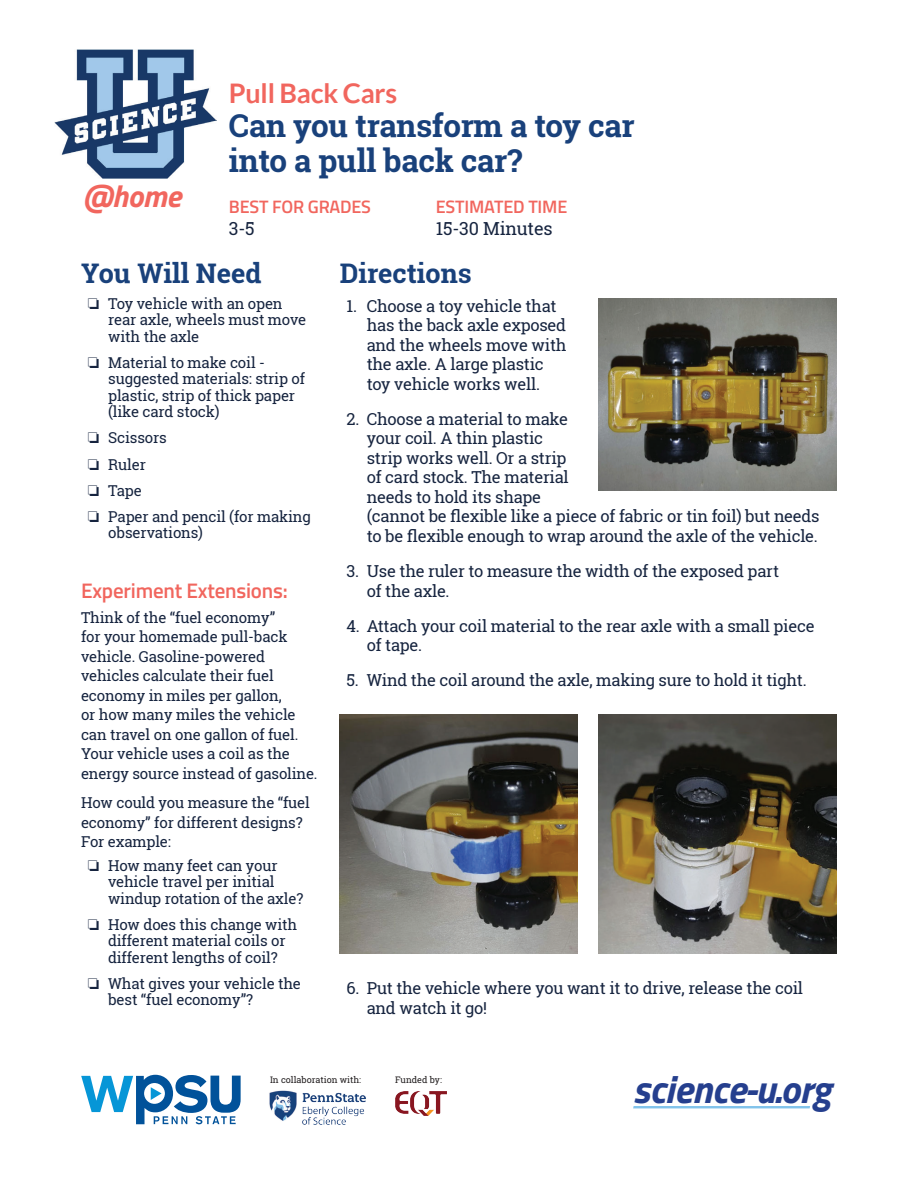
<style>
.page{position:relative;width:918px;height:1188px;background:#fff}
.page>*{position:absolute;margin:0;border:0;box-sizing:border-box;transform-origin:0 0}
.t1{font:italic 700 39.15px "Titillium Web";letter-spacing:-.01em;color:#253f8e}
.t2{font:700 31.5px/34.5px "Roboto Slab";letter-spacing:-.01em;color:#19417b}
.t3{font:italic 700 30.9px "Titillium Web";color:#f1665e}
.t4{font:700 27px "Roboto Slab";color:#19417b}
.t5{font:700 27px "Lato";letter-spacing:-.01em;color:#f1665e}
.t6{font:600 21px "Titillium Web";letter-spacing:-.01em;color:#f1665e}
.t7{font:600 18px "Titillium Web";letter-spacing:-.01em;color:#f1665e}
.t8{font:18px "Roboto Slab";letter-spacing:-.01em;color:#16243f}
.t9{font:16.5px/19.5px "Roboto Slab";letter-spacing:-.015em;color:#16243f}
.t10{font:15px/16.5px "Roboto Slab";letter-spacing:-.01em;color:#16243f}
.t11{font:9px "Roboto Slab";color:#231f20}
</style>
<div class="page">
<img style="left:55px;top:49px;width:161px;height:130px">
<svg style="left:81px;top:1075px;width:160px;height:49px"></svg>
<img style="left:269px;top:1090px;width:97px;height:35px">
<img style="left:395px;top:1092px;width:52px;height:23px">
<svg style="left:633px;top:1106px;width:177px;height:2px"></svg>
<img style="left:599px;top:298px;width:238px;height:193px">
<img style="left:340px;top:715px;width:238px;height:238px">
<img style="left:598px;top:715px;width:239px;height:238px">
<h3 class="t5" style="left:229px;top:77px;width:170px">Pull Back Cars</h3>
<h2 class="t2" style="left:229px;top:108px;width:407px">Can you transform a toy car into a pull back car?</h2>
<p class="t7" style="left:229px;top:193px;width:144px">BEST FOR GRADES</p>
<p class="t8" style="left:229px;top:216px;width:27px">3-5</p>
<h3 class="t4" style="left:81px;top:254px;width:182px">You Will Need</h3>
<p class="t10" style="left:108px;top:295px;width:200px;text-indent:-20px">❏ Toy vehicle with an open rear axle, wheels must move with the axle</p>
<p class="t10" style="left:108px;top:354px;width:198px;text-indent:-20px">❏ Material to make coil - suggested materials: strip of plastic, strip of thick paper (like card stock)</p>
<p class="t10" style="left:88px;top:425px;width:224px;line-height:26.1px">❏ Scissors<br>❏ Ruler<br>❏ Tape<br>❏ Paper and pencil (for making</p>
<p class="t10" style="left:108px;top:524px;width:96px">observations)</p>
<h3 class="t3" style="left:83px;top:172px;width:100px">@home</h3>
<p class="t7" style="left:436px;top:193px;width:133px">ESTIMATED TIME</p>
<p class="t8" style="left:436px;top:216px;width:118px">15-30 Minutes</p>
<h3 class="t4" style="left:340px;top:254px;width:134px">Directions</h3>
<p class="t9" style="left:367px;top:296px;width:201px;text-indent:-20px">1. Choose a toy vehicle that has the back axle exposed and the wheels move with the axle. A large plastic toy vehicle works well.</p>
<p class="t9" style="left:367px;top:409px;width:454px;text-indent:-20px">2. Choose a material to make<br>your coil. A thin plastic<br>strip works well. Or a strip<br>of card stock. The material<br>needs to hold its shape<br>(cannot be flexible like a piece of fabric or tin foil) but needs to be flexible enough to wrap around the axle of the vehicle.</p>
<p class="t9" style="left:367px;top:561px;width:414px;text-indent:-20px">3. Use the ruler to measure the width of the exposed part of the axle.</p>
<p class="t9" style="left:367px;top:616px;width:449px;text-indent:-20px">4. Attach your coil material to the rear axle with a small piece of tape.</p>
<p class="t9" style="left:346px;top:670px;width:462px">5. Wind the coil around the axle, making sure to hold it tight.</p>
<h3 class="t6" style="left:81px;top:574px;width:208px">Experiment Extensions:</h3>
<p class="t10" style="left:81px;top:607px;width:238px;line-height:19.5px">Think of the “fuel economy”<br>for your homemade pull-back vehicle. Gasoline-powered vehicles calculate their fuel economy in miles per gallon,<br>or how many miles the vehicle can travel on one gallon of fuel.<br>Your vehicle uses a coil as the energy source instead of gasoline.</p>
<p class="t10" style="left:81px;top:793px;width:230px;line-height:19.5px">How could you measure the “fuel economy” for different designs?<br>For example:</p>
<p class="t10" style="left:108px;top:857px;width:197px;text-indent:-20px">❏ How many feet can your vehicle travel per initial windup rotation of the axle?</p>
<p class="t10" style="left:88px;top:916px;width:211px;text-align:center">❏ How does this change with different material coils or different lengths of coil?</p>
<p class="t10" style="left:108px;top:975px;width:195px;text-indent:-20px">❏ What gives your vehicle the best “fuel economy”?</p>
<p class="t9" style="left:367px;top:978px;width:438px;text-indent:-20px">6. Put the vehicle where you want it to drive, release the coil and watch it go!</p>
<p class="t11" style="left:270px;top:1073px;width:93px">In collaboration with:</p>
<p class="t11" style="left:395px;top:1073px;width:48px">Funded by:</p>
<h1 class="t1" style="left:633px;top:1059px;width:200px">science-u.org</h1>
</div>
